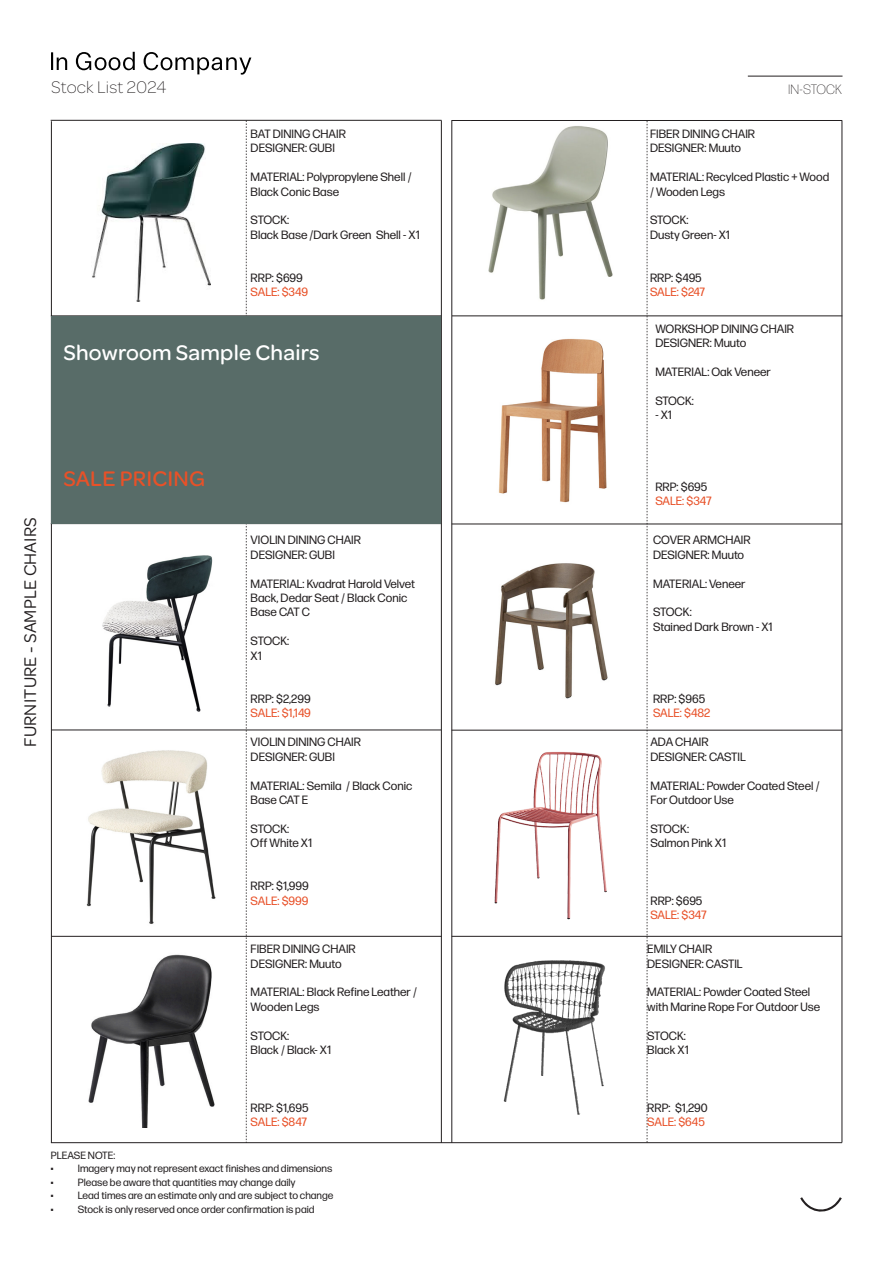
<style>
.page{position:relative;width:893px;height:1263px;background:#fff}
.page>*{position:absolute;margin:0;border:0;box-sizing:border-box;transform-origin:0 0}
.t1{font:500 22.5px "Omnes";letter-spacing:.01em;color:#fff}
.t2{font:500 22.5px "Omnes";letter-spacing:.01em;color:#e85128}
.t3{font:18px "Omnes";letter-spacing:.01em;color:#231f20}
.t4{font:200 18px "Omnes";letter-spacing:.01em;color:#231f20}
.t5{font:200 13.5px "Forma DJR Text";letter-spacing:.01em;color:#231f20}
.t6{font:12px/14.4px "Forma DJR Text";color:#231f20}
.t7{font:12px "Forma DJR Text";color:#e85128}
.t8{font:12px "Forma DJR Text";color:#e85129}
.t9{font:10.5px "Forma DJR Text";color:#231f20}
</style>
<div class="page">
<svg style="left:51px;top:52px;width:200px;height:23px"></svg>
<svg style="left:800px;top:1197px;width:42px;height:14px"></svg>
<hr style="left:51px;top:120px;width:391px;height:1px;background:#231f20">
<hr style="left:51px;top:730px;width:390px;height:1px;background:#231f20">
<hr style="left:441px;top:120px;width:1px;height:1023px;background:#231f20">
<svg style="left:246px;top:120px;width:1px;height:1022px"></svg>
<svg style="left:647px;top:121px;width:1px;height:1021px"></svg>
<hr style="left:51px;top:121px;width:1px;height:1022px;background:#231f20">
<hr style="left:842px;top:120px;width:1px;height:1022px;background:#231f20">
<hr style="left:51px;top:1142px;width:791px;height:1px;background:#231f20">
<hr style="left:51px;top:936px;width:391px;height:1px;background:#231f20">
<hr style="left:452px;top:120px;width:1px;height:1023px;background:#231f20">
<hr style="left:452px;top:120px;width:390px;height:1px;background:#231f20">
<hr style="left:452px;top:316px;width:390px;height:1px;background:#231f20">
<hr style="left:452px;top:524px;width:390px;height:1px;background:#231f20">
<hr style="left:452px;top:730px;width:390px;height:1px;background:#231f20">
<hr style="left:452px;top:936px;width:390px;height:1px;background:#231f20">
<hr style="left:748px;top:76px;width:94px;height:1px;background:#231f20">
<img style="left:503px;top:960px;width:102px;height:155px">
<img style="left:92px;top:143px;width:119px;height:158px">
<div style="left:52px;top:316px;width:389px;height:208px;background:#586c68"></div>
<img style="left:102px;top:555px;width:111px;height:157px">
<img style="left:488px;top:126px;width:125px;height:174px">
<img style="left:498px;top:338px;width:109px;height:165px">
<img style="left:494px;top:752px;width:113px;height:168px">
<img style="left:495px;top:563px;width:113px;height:136px">
<img style="left:86px;top:750px;width:130px;height:174px">
<img style="left:88px;top:954px;width:127px;height:173px">
<h2 class="t4" style="left:51px;top:76px;width:117px">Stock List 2024</h2>
<p class="t6" style="left:251px;top:126px;width:97px">BAT DINING CHAIR</p>
<p class="t6" style="left:251px;top:141px;width:86px">DESIGNER: GUBI</p>
<p class="t6" style="left:251px;top:169px;width:162px">MATERIAL: Polypropylene Shell /<br>Black Conic Base</p>
<p class="t6" style="left:251px;top:213px;width:40px">STOCK:</p>
<p class="t6" style="left:251px;top:227px;width:171px">Black Base /Dark Green Shell - X1</p>
<p class="t6" style="left:251px;top:270px;width:54px">RRP: $699</p>
<p class="t7" style="left:251px;top:285px;width:59px">SALE: $349</p>
<p class="t1" style="left:63px;top:337px;width:258px">Showroom Sample Chairs</p>
<p class="t3" style="left:18px;top:747px;width:231px;rotate:-90deg">FURNITURE - SAMPLE CHAIRS</p>
<p class="t2" style="left:63px;top:463px;width:143px">SALE PRICING</p>
<p class="t6" style="left:251px;top:533px;width:112px">VIOLIN DINING CHAIR</p>
<p class="t6" style="left:251px;top:547px;width:86px">DESIGNER: GUBI</p>
<p class="t6" style="left:251px;top:576px;width:166px">MATERIAL: Kvadrat Harold Velvet<br>Back, Dedar Seat / Black Conic<br>Base CAT C</p>
<p class="t6" style="left:251px;top:633px;width:40px">STOCK:</p>
<p class="t6" style="left:251px;top:648px;width:13px">X1</p>
<p class="t6" style="left:251px;top:691px;width:62px">RRP: $2,299</p>
<p class="t8" style="left:251px;top:706px;width:62px">SALE: $1,149</p>
<p class="t6" style="left:251px;top:735px;width:112px">VIOLIN DINING CHAIR</p>
<p class="t6" style="left:251px;top:749px;width:86px">DESIGNER: GUBI</p>
<p class="t6" style="left:251px;top:778px;width:163px">MATERIAL: Semila / Black Conic<br>Base CAT E</p>
<p class="t6" style="left:251px;top:821px;width:40px">STOCK:</p>
<p class="t6" style="left:251px;top:835px;width:63px">Off White X1</p>
<p class="t6" style="left:251px;top:879px;width:60px">RRP: $1,999</p>
<p class="t8" style="left:251px;top:893px;width:59px">SALE: $999</p>
<p class="t6" style="left:251px;top:941px;width:107px">FIBER DINING CHAIR</p>
<p class="t6" style="left:251px;top:956px;width:93px">DESIGNER: Muuto</p>
<p class="t6" style="left:251px;top:985px;width:168px">MATERIAL: Black Refine Leather /<br>Wooden Legs</p>
<p class="t6" style="left:251px;top:1028px;width:40px">STOCK:</p>
<p class="t6" style="left:251px;top:1042px;width:82px">Black / Black- X1</p>
<p class="t6" style="left:251px;top:1100px;width:59px">RRP: $1,695</p>
<p class="t7" style="left:251px;top:1114px;width:58px">SALE: $847</p>
<p class="t9" style="left:51px;top:1149px;width:66px">PLEASE NOTE:</p>
<p class="t9" style="left:51px;top:1162px;width:283px">• Imagery may not represent exact finishes and dimensions</p>
<p class="t9" style="left:51px;top:1176px;width:246px">• Please be aware that quantities may change daily</p>
<p class="t9" style="left:51px;top:1189px;width:284px">• Lead times are an estimate only and are subject to change</p>
<p class="t9" style="left:51px;top:1203px;width:265px">• Stock is only reserved once order confirmation is paid</p>
<p class="t5" style="left:788px;top:81px;width:55px">IN-STOCK</p>
<p class="t6" style="left:650px;top:126px;width:107px">FIBER DINING CHAIR</p>
<p class="t6" style="left:650px;top:141px;width:93px">DESIGNER: Muuto</p>
<p class="t6" style="left:650px;top:169px;width:181px">MATERIAL: Recylced Plastic + Wood / Wooden Legs</p>
<p class="t6" style="left:650px;top:213px;width:40px">STOCK:</p>
<p class="t6" style="left:650px;top:227px;width:82px">Dusty Green- X1</p>
<p class="t6" style="left:650px;top:270px;width:53px">RRP: $495</p>
<p class="t7" style="left:650px;top:285px;width:57px">SALE: $247</p>
<p class="t6" style="left:655px;top:321px;width:140px">WORKSHOP DINING CHAIR</p>
<p class="t6" style="left:655px;top:335px;width:93px">DESIGNER: Muuto</p>
<p class="t6" style="left:655px;top:364px;width:117px">MATERIAL: Oak Veneer</p>
<p class="t6" style="left:655px;top:393px;width:40px">STOCK:</p>
<p class="t6" style="left:655px;top:407px;width:18px">- X1</p>
<p class="t6" style="left:655px;top:479px;width:53px">RRP: $695</p>
<p class="t7" style="left:655px;top:494px;width:58px">SALE: $347</p>
<p class="t6" style="left:653px;top:533px;width:99px">COVER ARMCHAIR</p>
<p class="t6" style="left:653px;top:547px;width:93px">DESIGNER: Muuto</p>
<p class="t6" style="left:653px;top:576px;width:94px">MATERIAL: Veneer</p>
<p class="t6" style="left:653px;top:605px;width:40px">STOCK:</p>
<p class="t6" style="left:653px;top:619px;width:121px">Stained Dark Brown - X1</p>
<p class="t6" style="left:653px;top:691px;width:54px">RRP: $965</p>
<p class="t7" style="left:653px;top:706px;width:59px">SALE: $482</p>
<p class="t6" style="left:650px;top:735px;width:60px">ADA CHAIR</p>
<p class="t6" style="left:650px;top:749px;width:97px">DESIGNER: CASTIL</p>
<p class="t6" style="left:650px;top:778px;width:171px">MATERIAL: Powder Coated Steel /<br>For Outdoor Use</p>
<p class="t6" style="left:650px;top:821px;width:40px">STOCK:</p>
<p class="t6" style="left:650px;top:835px;width:77px">Salmon Pink X1</p>
<p class="t6" style="left:650px;top:893px;width:53px">RRP: $695</p>
<p class="t8" style="left:650px;top:908px;width:58px">SALE: $347</p>
<p class="t6" style="left:647px;top:941px;width:67px">EMILY CHAIR</p>
<p class="t6" style="left:647px;top:956px;width:97px">DESIGNER: CASTIL</p>
<p class="t6" style="left:647px;top:985px;width:175px">MATERIAL: Powder Coated Steel with Marine Rope For Outdoor Use</p>
<p class="t6" style="left:647px;top:1028px;width:40px">STOCK:</p>
<p class="t6" style="left:647px;top:1042px;width:43px">Black X1</p>
<p class="t6" style="left:647px;top:1100px;width:62px">RRP: $1,290</p>
<p class="t8" style="left:647px;top:1114px;width:59px">SALE: $645</p>
</div>
